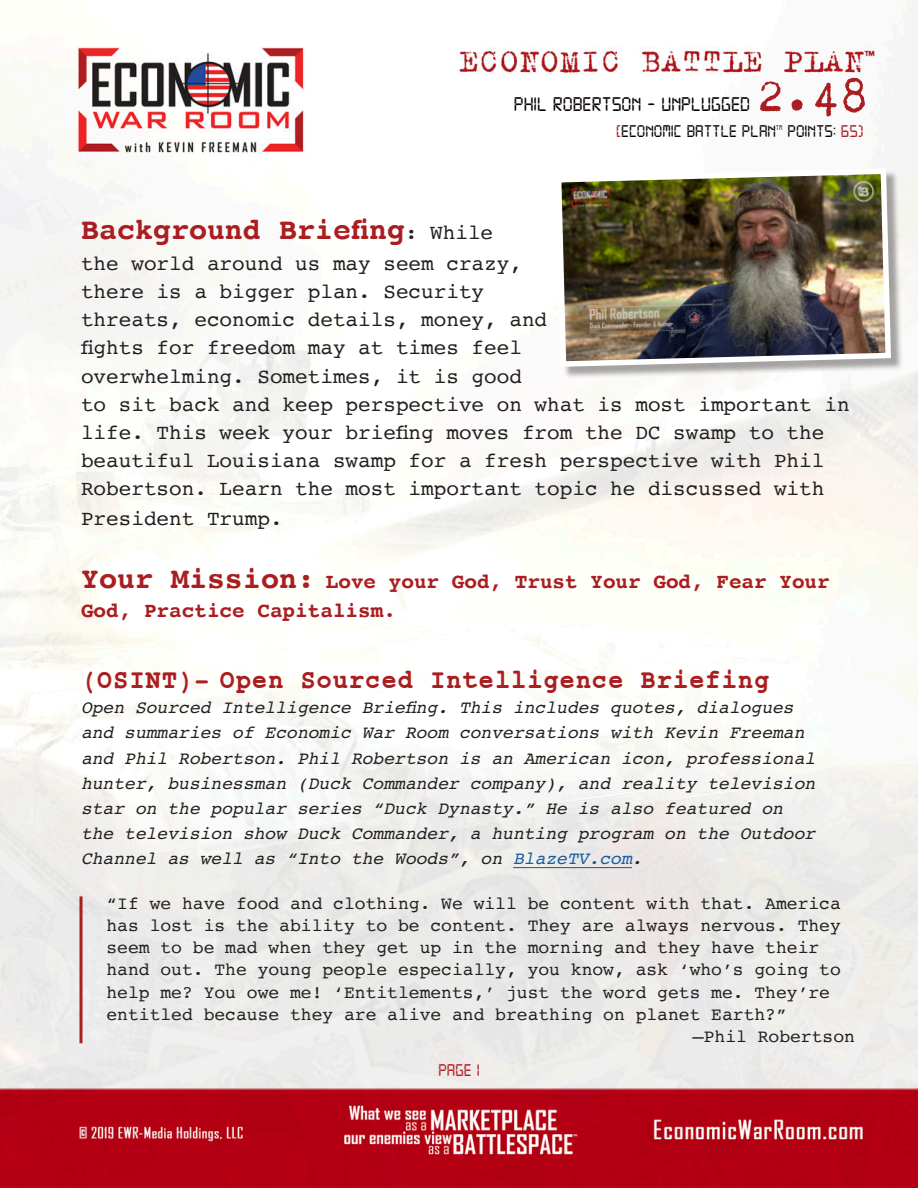
<style>
.page{position:relative;width:918px;height:1188px;background:#fff}
.page>*{position:absolute;margin:0;border:0;box-sizing:border-box;transform-origin:0 0}
.t1{font:51px "Trixie";color:#aa1e21}
.Main_Body{font:700 30px "Courier";color:#aa1e21}
.Main_Body-2{font:700 27px "Courier Final Draft";color:#aa1e21}
.Main_Body-3{font:21px/28.3px "Courier";color:#231f20}
.Main_Body-4{font:700 21px/29.4px "Courier";color:#aa1e21}
.t2{font:21px "Digital 7";color:#080302}
.Main_Body-5{font:italic 18px/25.2px "Courier";color:#231f20}
.Main_Body-6{font:18px/22.2px "Courier";color:#231f20}
.t3{font:18px "Digital 7";color:#080302}
.t4{font:18px "Digital 7";color:#aa1e21}
.t5{font:7.05px "Digital 7";color:#080302}
.s1{color:#aa1e21}
.s2{font-weight:400;font-size:21px;color:#231f20}
.s3{font-size:30px}
.s4{color:#175d9e}
</style>
<div class="page">
<img style="left:0;top:35px;width:918px;height:1153px">
<hr style="left:513px;top:867px;width:119px;height:1px;background:#175d9e">
<div style="left:558px;top:170px;width:345px;height:209px;background:#231f20;opacity:.4"></div>
<img style="left:553px;top:166px;width:341px;height:204px">
<hr style="left:80px;top:896px;width:2px;height:147px;background:#aa1e21">
<h1 class="t1" style="left:756px;top:62px;width:114px">2.48</h1>
<p class="t3" style="left:616px;top:123px;width:161px"><span class="s1">[</span>ECONOMIC BATTLE PLAN</p>
<p class="t5" style="left:776px;top:124px;width:8px">TM</p>
<p class="t3" style="left:788px;top:123px;width:78px">POINTS: <span class="s1">65)</span></p>
<p class="t2" style="left:514px;top:95px;width:238px">PHIL ROBERTSON - UNPLUGGED</p>
<p class="Main_Body" style="left:81px;top:205px;width:414px">Background Briefing<span class="s2">: While</span></p>
<p class="Main_Body-3" style="left:81px;top:249px;width:770px">the world around us may seem crazy,<br>there is a bigger plan. Security<br>threats, economic details, money, and<br>fights for freedom may at times feel<br>overwhelming. Sometimes, it is good<br>to sit back and keep perspective on what is most important in life. This week your briefing moves from the DC swamp to the beautiful Louisiana swamp for a fresh perspective with Phil Robertson. Learn the most important topic he discussed with President Trump.</p>
<p class="Main_Body-4" style="left:81px;top:566px;width:750px"><span class="s3">Your Mission:</span> Love your God, Trust Your God, Fear Your<br>God, Practice Capitalism.</p>
<p class="Main_Body-2" style="left:81px;top:664px;width:690px">(OSINT)– Open Sourced Intelligence Briefing</p>
<p class="Main_Body-5" style="left:81px;top:694px;width:736px">Open Sourced Intelligence Briefing. This includes quotes, dialogues and summaries of Economic War Room conversations with Kevin Freeman and Phil Robertson. Phil Robertson is an American icon, professional hunter, businessman (Duck Commander company), and reality television star on the popular series “Duck Dynasty.” He is also featured on the television show Duck Commander, a hunting program on the Outdoor Channel as well as “Into the Woods”, on <span class="s4">BlazeTV.com</span>.</p>
<p class="Main_Body-6" style="left:106px;top:892px;width:736px">“If we have food and clothing. We will be content with that. America has lost is the ability to be content. They are always nervous. They seem to be mad when they get up in the morning and they have their hand out. The young people especially, you know, ask ‘who’s going to help me? You owe me! ‘Entitlements,’ just the word gets me. They’re entitled because they are alive and breathing on planet Earth?”</p>
<p class="Main_Body-6" style="left:693px;top:1025px;width:164px">–Phil Robertson</p>
<p class="t4" style="left:438px;top:1062px;width:43px">PAGE 1</p>
</div>
